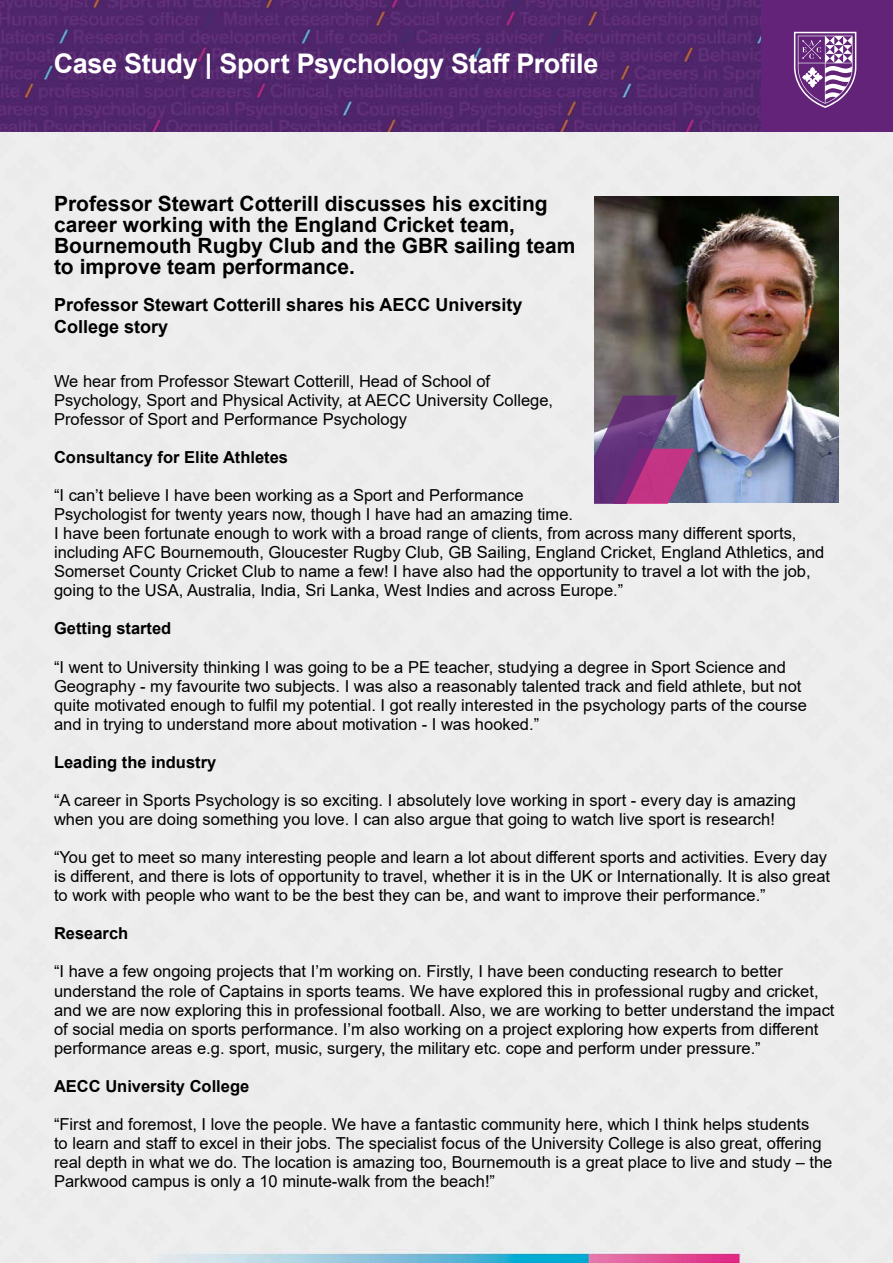
<style>
.page{position:relative;width:893px;height:1263px;background:#fff}
.page>*{position:absolute;margin:0;border:0;box-sizing:border-box;transform-origin:0 0}
.t1{font:700 27px "Arial";letter-spacing:-.01em;color:#fff}
.t2{font:700 21px/21px "Arial";color:#000}
.t3{font:700 18px/21.6px "Arial";color:#000}
.t4{font:16.5px/19px "Arial";color:#000}
.t5{font:700 16.5px "Arial";color:#000}
</style>
<div class="page">
<div style="left:0;top:132px;width:893px;height:1130px;background:#ededed"></div>
<img style="left:595px;top:197px;width:244px;height:306px">
<svg style="left:595px;top:395px;width:99px;height:109px;background:#7d4581"></svg>
<img style="left:0;top:0;width:761px;height:132px">
<div style="left:761px;top:0;width:132px;height:132px;background:#632379"></div>
<svg style="left:793px;top:32px;width:63px;height:76px"></svg>
<h1 class="t1" style="left:54px;top:44px;width:546px">Case Study | Sport Psychology Staff Profile</h1>
<p class="t2" style="left:54px;top:193px;width:523px">Professor Stewart Cotterill discusses his exciting career working with the England Cricket team, Bournemouth Rugby Club and the GBR sailing team to improve team performance.</p>
<p class="t3" style="left:54px;top:294px;width:470px">Professor Stewart Cotterill shares his AECC University<br>College story</p>
<p class="t4" style="left:54px;top:371px;width:501px">We hear from Professor Stewart Cotterill, Head of School of<br>Psychology, Sport and Physical Activity, at AECC University College,<br>Professor of Sport and Performance Psychology</p>
<p class="t5" style="left:54px;top:445px;width:236px">Consultancy for Elite Athletes</p>
<p class="t4" style="left:54px;top:486px;width:772px">“I can’t believe I have been working as a Sport and Performance<br>Psychologist for twenty years now, though I have had an amazing time.<br>I have been fortunate enough to work with a broad range of clients, from across many different sports, including AFC Bournemouth, Gloucester Rugby Club, GB Sailing, England Cricket, England Athletics, and Somerset County Cricket Club to name a few! I have also had the opportunity to travel a lot with the job, going to the USA, Australia, India, Sri Lanka, West Indies and across Europe.”</p>
<p class="t5" style="left:54px;top:617px;width:119px">Getting started</p>
<p class="t4" style="left:54px;top:657px;width:754px">“I went to University thinking I was going to be a PE teacher, studying a degree in Sport Science and Geography - my favourite two subjects. I was also a reasonably talented track and field athlete, but not quite motivated enough to fulfil my potential. I got really interested in the psychology parts of the course and in trying to understand more about motivation - I was hooked.”</p>
<p class="t5" style="left:54px;top:750px;width:164px">Leading the industry</p>
<p class="t4" style="left:54px;top:790px;width:743px">“A career in Sports Psychology is so exciting. I absolutely love working in sport - every day is amazing when you are doing something you love. I can also argue that going to watch live sport is research!</p>
<p class="t4" style="left:54px;top:848px;width:778px">“You get to meet so many interesting people and learn a lot about different sports and activities. Every day is different, and there is lots of opportunity to travel, whether it is in the UK or Internationally. It is also great to work with people who want to be the best they can be, and want to improve their performance.”</p>
<p class="t5" style="left:54px;top:922px;width:76px">Research</p>
<p class="t4" style="left:54px;top:962px;width:782px">“I have a few ongoing projects that I’m working on. Firstly, I have been conducting research to better understand the role of Captains in sports teams. We have explored this in professional rugby and cricket, and we are now exploring this in professional football. Also, we are working to better understand the impact of social media on sports performance. I’m also working on a project exploring how experts from different performance areas e.g. sport, music, surgery, the military etc. cope and perform under pressure.”</p>
<p class="t5" style="left:54px;top:1074px;width:197px">AECC University College</p>
<p class="t4" style="left:54px;top:1114px;width:780px">“First and foremost, I love the people. We have a fantastic community here, which I think helps students<br>to learn and staff to excel in their jobs. The specialist focus of the University College is also great, offering real depth in what we do. The location is amazing too, Bournemouth is a great place to live and study – the Parkwood campus is only a 10 minute-walk from the beach!”</p>
</div>
